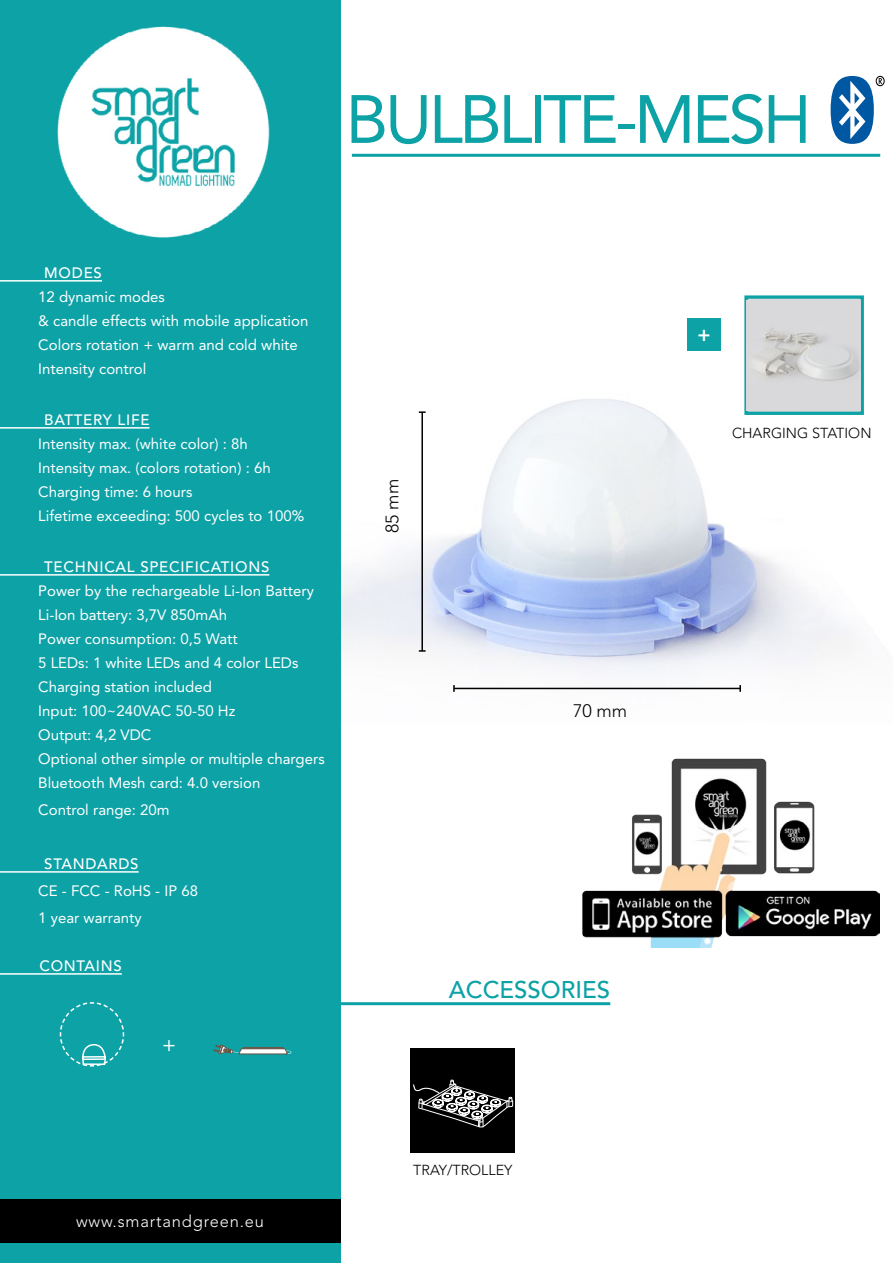
<style>
.page{position:relative;width:893px;height:1263px;background:#fff}
.page>*{position:absolute;margin:0;border:0;box-sizing:border-box;transform-origin:0 0}
.t1{font:67.5px "Avenir LT Std";letter-spacing:-.05em;color:#0da2a6}
.t2{font:500 24px "Avenir LT Std";color:#0da2a6}
.t3{font:21px "Avenir LT Std";color:#fff}
.t4{font:700 21px "Myriad Pro";color:#fff}
.t5{font:300 18px "Avenir LT Std";color:#000}
.t6{font:300 16.5px "Avenir LT Std";letter-spacing:.05em;color:#fff}
.t7{font:15px/24px "Avenir LT Std";color:#fff}
.t8{font:500 15px "Avenir LT Std";letter-spacing:.05em;color:#fff}
.t9{font:300 14.4px "Avenir LT Std";color:#000}
</style>
<div class="page">
<img style="left:340px;top:332px;width:510px;height:392px">
<div style="left:0;top:0;width:340px;height:1263px;background:#0da2a6"></div>
<div style="left:0;top:1199px;width:340px;height:43px;background:#000"></div>
<hr style="left:0;top:280px;width:102px;height:2px;background:#fff">
<hr style="left:0;top:427px;width:150px;height:2px;background:#fff">
<hr style="left:0;top:574px;width:269px;height:2px;background:#fff">
<hr style="left:0;top:871px;width:139px;height:2px;background:#fff">
<hr style="left:0;top:973px;width:122px;height:2px;background:#fff">
<hr style="left:421px;top:412px;width:2px;height:239px;background:#000">
<svg style="left:419px;top:411px;width:7px;height:2px"></svg>
<svg style="left:419px;top:650px;width:7px;height:2px"></svg>
<hr style="left:454px;top:688px;width:286px;height:1px;background:#000">
<svg style="left:739px;top:685px;width:2px;height:7px"></svg>
<svg style="left:453px;top:685px;width:2px;height:7px"></svg>
<hr style="left:341px;top:1002px;width:269px;height:3px;background:#0da2a6">
<div style="left:744px;top:295px;width:120px;height:120px;background:#dad9dc;border:3px solid #0da2a6"></div>
<div style="left:687px;top:318px;width:34px;height:33px;background:#0da2a6"></div>
<img style="left:746px;top:301px;width:114px;height:109px">
<img style="left:57px;top:26px;width:213px;height:212px">
<svg style="left:831px;top:76px;width:54px;height:68px"></svg>
<hr style="left:352px;top:154px;width:528px;height:3px;background:#0da2a6">
<img style="left:582px;top:758px;width:298px;height:189px">
<div style="left:411px;top:1048px;width:104px;height:104px;background:#000"></div>
<svg style="left:412px;top:1079px;width:102px;height:49px"></svg>
<svg style="left:59px;top:1002px;width:66px;height:65px"></svg>
<hr style="left:83px;top:1058px;width:22px;height:2px;background:#fff">
<svg style="left:213px;top:1044px;width:79px;height:11px"></svg>
<h1 class="t1" style="left:346px;top:80px;width:467px">BULBLITE-MESH</h1>
<p class="t8" style="left:44px;top:264px;width:59px">MODES</p>
<p class="t7" style="left:38px;top:285px;width:272px">12 dynamic modes<br>&amp; candle effects with mobile application<br>Colors rotation + warm and cold white<br>Intensity control</p>
<p class="t8" style="left:44px;top:411px;width:107px">BATTERY LIFE</p>
<p class="t7" style="left:38px;top:432px;width:267px">Intensity max. (white color) : 8h Intensity max. (colors rotation) : 6h Charging time: 6 hours<br>Lifetime exceeding: 500 cycles to 100%</p>
<p class="t8" style="left:44px;top:558px;width:227px">TECHNICAL SPECIFICATIONS</p>
<p class="t7" style="left:38px;top:579px;width:288px">Power by the rechargeable Li-Ion Battery<br>Li-Ion battery: 3,7V 850mAh<br>Power consumption: 0,5 Watt<br>5 LEDs: 1 white LEDs and 4 color LEDs<br>Charging station included<br>Input: 100~240VAC 50-50 Hz<br>Output: 4,2 VDC<br>Optional other simple or multiple chargers<br>Bluetooth Mesh card: 4.0 version</p>
<p class="t7" style="left:38px;top:798px;width:133px">Control range: 20m</p>
<p class="t8" style="left:44px;top:855px;width:96px">STANDARDS</p>
<p class="t7" style="left:38px;top:877px;width:161px;line-height:27px">CE - FCC - RoHS - IP 68<br>1 year warranty</p>
<p class="t8" style="left:39px;top:957px;width:84px">CONTAINS</p>
<h3 class="t3" style="left:162px;top:1032px;width:15px">+</h3>
<p class="t6" style="left:76px;top:1211px;width:189px">www.smartandgreen.eu</p>
<p class="t5" style="left:382px;top:533px;width:56px;rotate:-90deg">85 mm</p>
<p class="t5" style="left:573px;top:700px;width:56px">70 mm</p>
<h2 class="t2" style="left:449px;top:975px;width:163px">ACCESSORIES</h2>
<p class="t9" style="left:413px;top:1161px;width:101px">TRAY/TROLLEY</p>
<h3 class="t4" style="left:698px;top:320px;width:14px">+</h3>
<p class="t9" style="left:732px;top:424px;width:141px">CHARGING STATION</p>
</div>
